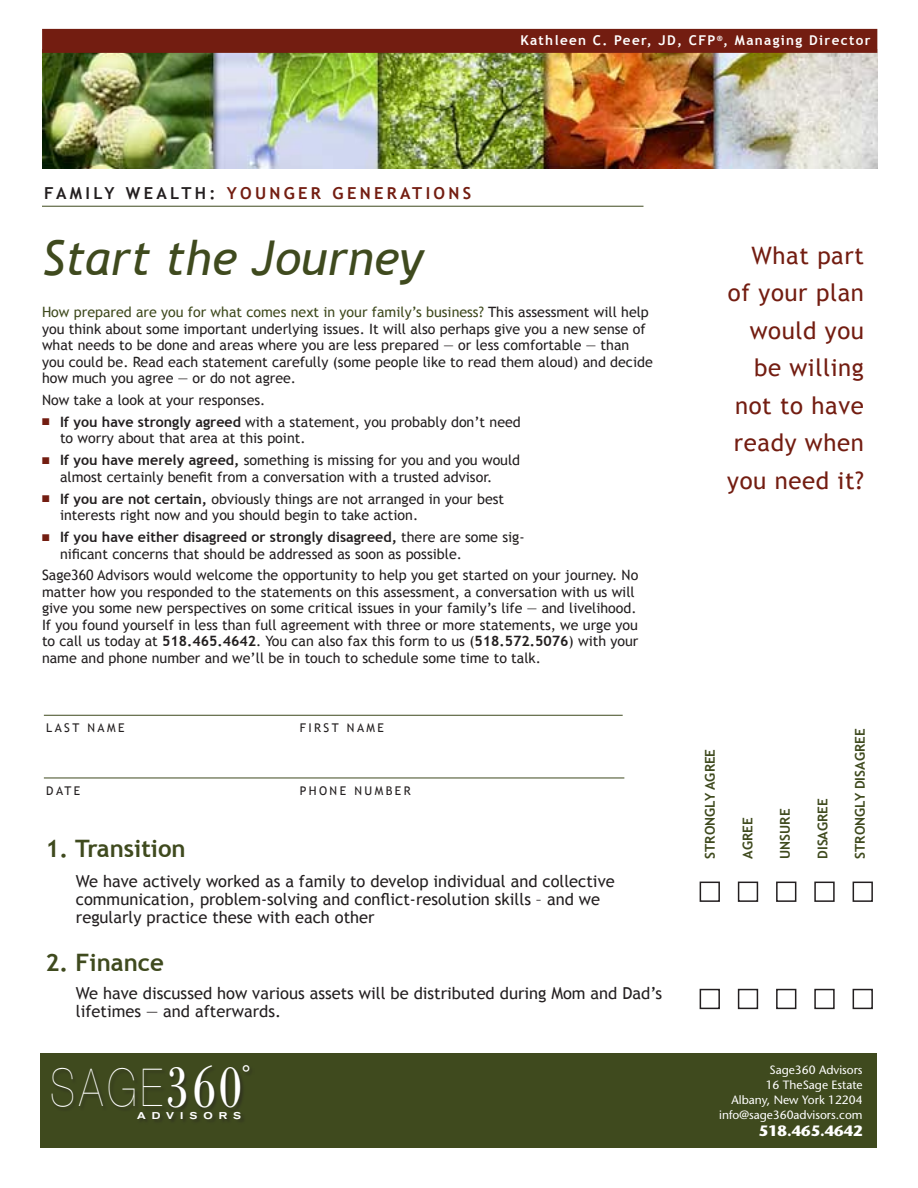
<style>
.page{position:relative;width:918px;height:1188px;background:#fff}
.page>*{position:absolute;margin:0;border:0;box-sizing:border-box;transform-origin:0 0}
.t1{font:200 52.2px "Helvetica Neue";color:#fff;scale:.77 1}
.t2{font:italic 48px "Trebuchet MS";color:#3f4a1e}
.t3{font:24px/37.5px "Trebuchet MS";letter-spacing:.025em;color:#731d11;text-align:right}
.t4{font:700 24px "Trebuchet MS";color:#3f4a1e}
.t5{font:21.75px "Bodoni Antiqua T";color:#fff}
.t6{font:16.5px/18px "Trebuchet MS";color:#231f20}
.t7{font:700 16.5px "Trebuchet MS";letter-spacing:.2em;color:#731d11}
.t8{font:700 15px "Stone Sans";color:#fff}
.t9{font:14.25px/16.5px "Trebuchet MS";color:#231f20}
.t10{font:700 13.5px "Trebuchet MS";color:#3f4a1e}
.t11{font:700 13.5px "Trebuchet MS";letter-spacing:.1em;color:#fff}
.t12{font:12px/15px "Stone Sans";color:#fff;text-align:right}
.t13{font:12px "Trebuchet MS";letter-spacing:.2em;color:#231f20}
.t14{font:500 expanded 9.75px "Akzidenz Grotesk BE";letter-spacing:.62em;color:#fff}
.s1{color:#231f20}
.s2{color:#3f4a1e}
.s3{color:#731d11}
.s4{font-weight:700}
.s5{font-family:"Bodoni Antiqua T";font-weight:400;font-size:60.9px}
</style>
<div class="page">
<div style="left:40px;top:1053px;width:838px;height:95px;background:#3f4a1e"></div>
<div style="left:167px;top:1064px;width:88px;height:49px;background:#231f20;opacity:.46"></div>
<div style="left:137px;top:1111px;width:109px;height:14px;background:#3d481e"></div>
<img style="left:42px;top:49px;width:836px;height:119px">
<hr style="left:42px;top:206px;width:602px;height:1px;background:#3f4a1e">
<hr style="left:44px;top:715px;width:579px;height:1px;background:#3f4a1e">
<div style="left:42px;top:29px;width:835px;height:24px;background:#731d11"></div>
<div style="left:700px;top:882px;width:20px;height:20px;border:2px solid #231f20"></div>
<div style="left:738px;top:882px;width:20px;height:20px;border:2px solid #231f20"></div>
<div style="left:776px;top:882px;width:20px;height:20px;border:2px solid #231f20"></div>
<div style="left:814px;top:882px;width:21px;height:20px;border:2px solid #231f20"></div>
<div style="left:853px;top:882px;width:20px;height:20px;border:2px solid #231f20"></div>
<hr style="left:44px;top:778px;width:580px;height:1px;background:#3f4a1e">
<div style="left:700px;top:989px;width:20px;height:20px;border:2px solid #231f20"></div>
<div style="left:738px;top:989px;width:20px;height:20px;border:2px solid #231f20"></div>
<div style="left:776px;top:989px;width:20px;height:20px;border:2px solid #231f20"></div>
<div style="left:814px;top:989px;width:21px;height:20px;border:2px solid #231f20"></div>
<div style="left:853px;top:989px;width:20px;height:20px;border:2px solid #231f20"></div>
<p class="t11" style="left:520px;top:32px;width:352px">Kathleen C. Peer, JD, CFP<sup>®</sup>, Managing Director</p>
<p class="t7" style="left:44px;top:183px;width:303px"><span class="s1">Fami ly wealth:</span> younger GENERAT</p>
<p class="t7" style="left:426px;top:183px;width:47px">ION s</p>
<h2 class="t2" style="left:42px;top:230px;width:383px">Start the Journey</h2>
<h3 class="t3" style="left:727px;top:237px;width:138px">What part of your plan would you be willing not to have ready when you need it?</h3>
<p class="t9" style="left:42px;top:304px;width:612px"><span class="s2">How prepared are you for what comes next in your family’s business?</span> This assessment will help you think about some important underlying issues. It will also perhaps give you a new sense of what needs to be done and areas where you are less prepared — or less comfortable — than you could be. Read each statement carefully (some people like to read them aloud) and decide how much you agree — or do not agree.</p>
<p class="t9" style="left:42px;top:392px;width:225px">Now take a look at your responses.</p>
<p class="t9" style="left:60px;top:414px;width:462px;text-indent:-18px"><span class="s3">■</span> <span class="s4">If you have strongly agreed</span> with a statement, you probably don’t need to worry about that area at this point.</p>
<p class="t9" style="left:60px;top:452px;width:462px;text-indent:-18px"><span class="s3">■</span> <span class="s4">If you have merely agreed,</span> something is missing for you and you would almost certainly benefit from a conversation with a trusted advisor.</p>
<p class="t9" style="left:60px;top:491px;width:446px;text-indent:-18px"><span class="s3">■</span> <span class="s4">If you are not certain,</span> obviously things are not arranged in your best interests right now and you should begin to take action.</p>
<p class="t9" style="left:60px;top:529px;width:466px;text-indent:-18px"><span class="s3">■</span> <span class="s4">If you have either disagreed or strongly disagreed,</span> there are some sig&shy;nificant concerns that should be addressed as soon as possible.</p>
<p class="t9" style="left:42px;top:567px;width:598px">Sage360 Advisors would welcome the opportunity to help you get started on your journey. No matter how you responded to the statements on this assessment, a conversation with us will give you some new perspectives on some critical issues in your family’s life — and livelihood.<br>If you found yourself in less than full agreement with three or more statements, we urge you to call us today at <span class="s4">518.465.4642</span>. You can also fax this form to us (<span class="s4">518.572.5076</span>) with your name and phone number and we’ll be in touch to schedule some time to talk.</p>
<p class="t13" style="left:46px;top:721px;width:80px">LAST NAME</p>
<p class="t13" style="left:300px;top:721px;width:86px">FIRST NAME</p>
<p class="t13" style="left:46px;top:784px;width:35px">DATE</p>
<p class="t13" style="left:300px;top:784px;width:112px">PHONE NUMBER</p>
<h3 class="t4" style="left:46px;top:834px;width:142px">1. Transition</h3>
<p class="t6" style="left:76px;top:872px;width:540px">We have actively worked as a family to develop individual and collective communication, problem-solving and conflict-resolution skills – and we regularly practice these with each other</p>
<h3 class="t4" style="left:46px;top:947px;width:120px">2. Finance</h3>
<p class="t6" style="left:76px;top:985px;width:588px">We have discussed how various assets will be distributed during Mom and Dad’s lifetimes — and afterwards.</p>
<h1 class="t1" style="left:50px;top:1058px;width:250px">SAGE<span class="s5">360</span></h1>
<h3 class="t5" style="left:242px;top:1060px;width:10px">°</h3>
<p class="t14" style="left:137px;top:1110px;width:105px">ADVISORS</p>
<p class="t10" style="left:702px;top:859px;width:112px;rotate:-90deg">Strongly Agree</p>
<p class="t10" style="left:739px;top:859px;width:43px;rotate:-90deg">Agree</p>
<p class="t10" style="left:777px;top:859px;width:52px;rotate:-90deg">Unsure</p>
<p class="t10" style="left:814px;top:859px;width:62px;rotate:-90deg">Disagree</p>
<p class="t10" style="left:852px;top:859px;width:132px;rotate:-90deg">Strongly Disagree</p>
<p class="t12" style="left:719px;top:1062px;width:145px">Sage360 Advisors<br>16 TheSage Estate<br>Albany, New York 12204 info@sage360advisors.com</p>
<p class="t8" style="left:759px;top:1122px;width:105px">518.465.4642</p>
</div>
